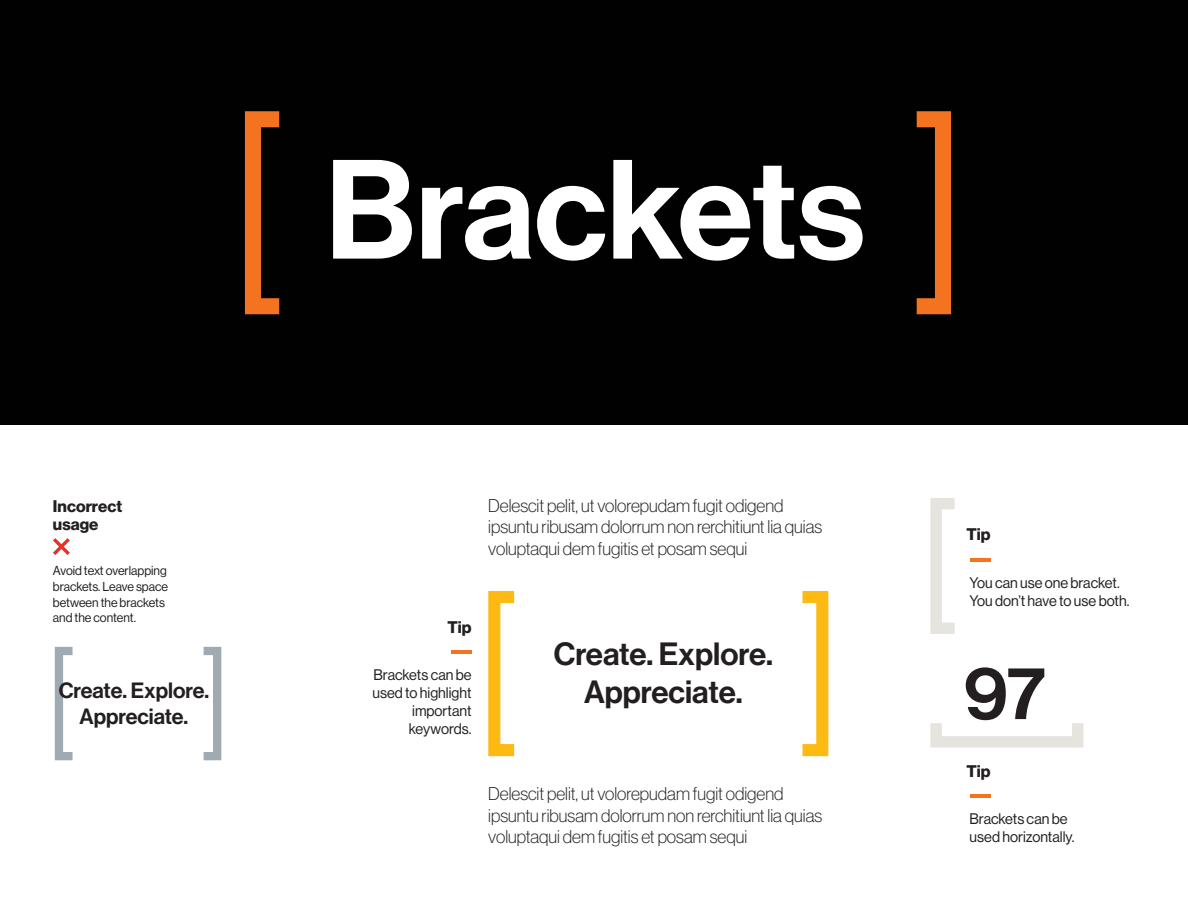
<style>
.page{position:relative;width:1188px;height:918px;background:#fff}
.page>*{position:absolute;margin:0;border:0;box-sizing:border-box;transform-origin:0 0}
.t1{font:138px "N Haas Grotesk DS Std 65 Md";color:#fff}
.t2{font:31.5px "N Haas Grotesk DS Std 65 Md";color:#231f20}
.t3{font:21.6px "N Haas Grotesk DS Std 65 Md";color:#231f20}
.t4{font:18px/21.6px "N Haas Grotesk DS Std 35 X Lt";color:#231f20}
.names{font:16.5px/18px "N Haas Grotesk DS Std 75 Bd";letter-spacing:.005em;color:#231f20}
.body__haas{font:15px/18px "N Haas Grotesk DS Std 55 Rg";color:#231f20}
.body__haas-2{font:12.75px/15.8px "N Haas Grotesk DS Std 55 Rg";color:#231f20}
</style>
<div class="page">
<div style="left:0;top:0;width:1188px;height:424px;background:#010101"></div>
<div style="left:245px;top:111px;width:42px;height:203px;border:16px solid #f47321"></div>
<div style="left:909px;top:111px;width:42px;height:203px;border:16px solid #f47321"></div>
<div style="left:488px;top:591px;width:32px;height:165px;border:12px solid #fcba13"></div>
<div style="left:796px;top:591px;width:32px;height:165px;border:12px solid #fcba13"></div>
<hr style="left:451px;top:650px;width:21px;height:4px;background:#f47321">
<div style="left:55px;top:647px;width:22px;height:113px;border:8px solid #9faab2"></div>
<div style="left:199px;top:647px;width:22px;height:113px;border:8px solid #9faab2"></div>
<svg style="left:53px;top:538px;width:17px;height:17px"></svg>
<div style="left:930px;top:498px;width:30px;height:136px;border:11px solid #e6e4df"></div>
<hr style="left:970px;top:558px;width:20px;height:4px;background:#f47321">
<div style="left:930px;top:717px;width:153px;height:31px;border:11px solid #e6e4df"></div>
<hr style="left:970px;top:794px;width:20px;height:4px;background:#f47321">
<svg style="left:966px;top:667px;width:78px;height:53px"></svg>
<p class="names" style="left:53px;top:498px;width:71px">Incorrect usage</p>
<p class="body__haas-2" style="left:53px;top:563px;width:117px">Avoid text overlapping brackets. Leave space between the brackets and the content.</p>
<p class="t3" style="left:59px;top:678px;width:152px">Create. Explore.</p>
<p class="t3" style="left:79px;top:704px;width:110px">Appreciate.</p>
<p class="t1" style="left:326px;top:130px;width:541px">Brackets</p>
<p class="t4" style="left:488px;top:494px;width:335px">Delescit pelit, ut volorepudam fugit odigend ipsuntu ribusam dolorrum non rerchitiunt lia quias voluptaqui dem fugitis et posam sequi</p>
<p class="names" style="left:447px;top:618px;width:26px">Tip</p>
<p class="body__haas" style="left:372px;top:666px;width:101px;text-align:right">Brackets can be used to highlight important keywords.</p>
<p class="t2" style="left:554px;top:636px;width:221px">Create. Explore.</p>
<p class="t2" style="left:584px;top:674px;width:160px">Appreciate.</p>
<p class="t4" style="left:488px;top:783px;width:335px">Delescit pelit, ut volorepudam fugit odigend ipsuntu ribusam dolorrum non rerchitiunt lia quias voluptaqui dem fugitis et posam sequi</p>
<p class="names" style="left:967px;top:526px;width:26px">Tip</p>
<p class="body__haas" style="left:970px;top:573px;width:161px">You can use one bracket.<br>You don’t have to use both.</p>
<p class="names" style="left:967px;top:762px;width:26px">Tip</p>
<p class="body__haas" style="left:970px;top:810px;width:106px">Brackets can be used horizontally.</p>
</div>
